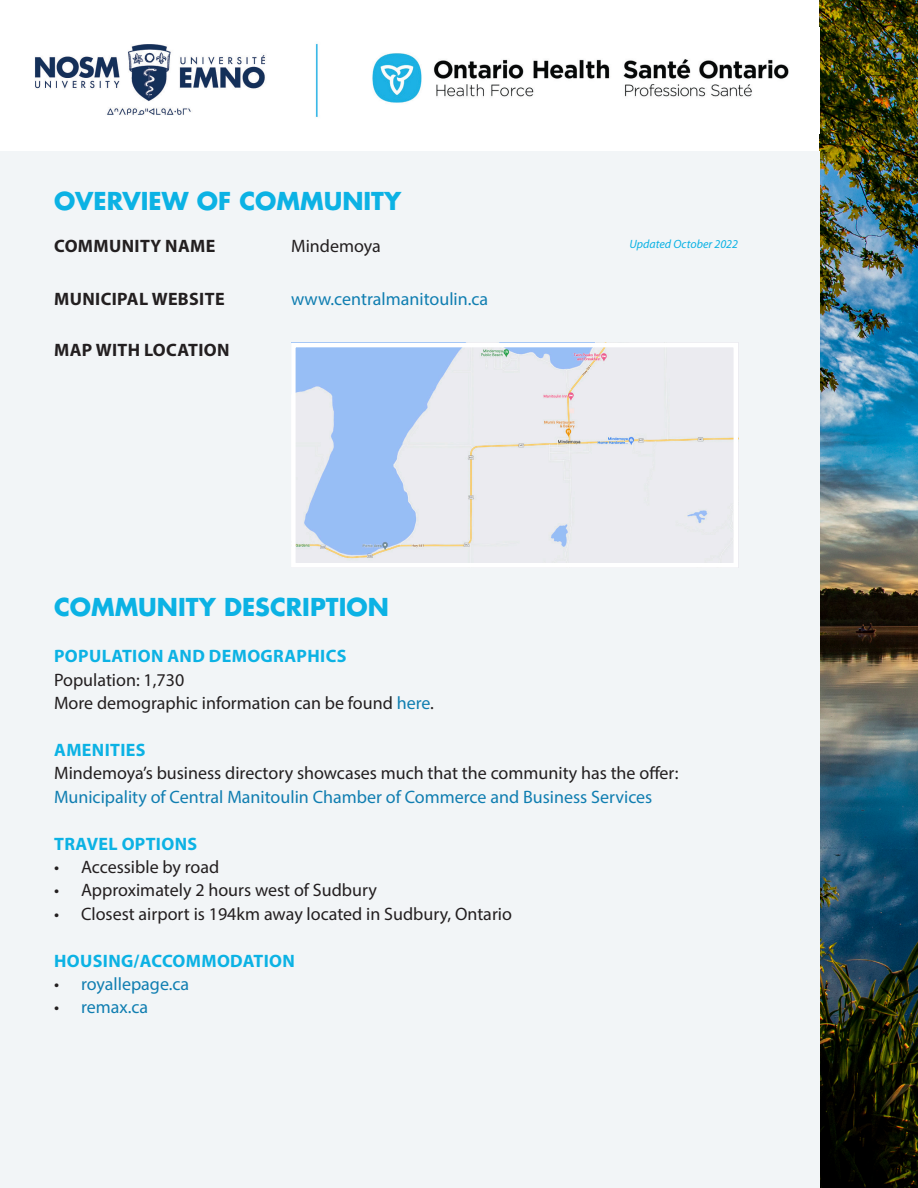
<style>
.page{position:relative;width:918px;height:1188px;background:#fff}
.page>*{position:absolute;margin:0;border:0;box-sizing:border-box;transform-origin:0 0}
.Heading{font:700 24px "Futura Std";color:#0cb2e4}
.Text{font:18px "Myriad Pro";color:#231f20}
.Text-2{font:18px "Myriad Pro";color:#107eb1}
.Subhead{font:700 18px "Myriad Pro";letter-spacing:.02em;color:#0cb2e4}
.Topic{font:700 18px "Myriad Pro";letter-spacing:.02em;color:#231f20}
.Small_Print{font:italic 12px "Myriad Pro";color:#0cb2e4}
.s1{color:#107eb1}
.s2{color:#231f20}
</style>
<div class="page">
<img style="left:820px;top:0;width:98px;height:1188px">
<img style="left:35px;top:43px;width:754px;height:74px">
<div style="left:0;top:151px;width:820px;height:1037px;background:#f2f5f7"></div>
<img style="left:296px;top:348px;width:437px;height:214px">
<div style="left:291px;top:343px;width:447px;height:224px;border:4px solid #fff"></div>
<p class="Heading" style="left:54px;top:185px;width:349px">OVERVIEW OF COMMUNITY</p>
<p class="Topic" style="left:54px;top:234px;width:163px">COMMUNITY NAME</p>
<p class="Text" style="left:291px;top:235px;width:91px">Mindemoya</p>
<p class="Topic" style="left:54px;top:287px;width:172px">MUNICIPAL WEBSITE</p>
<p class="Text-2" style="left:291px;top:288px;width:199px">www.centralmanitoulin.ca</p>
<p class="Topic" style="left:54px;top:339px;width:177px">MAP WITH LOCATION</p>
<p class="Small_Print" style="left:629px;top:236px;width:110px">Updated October 2022</p>
<p class="Heading" style="left:54px;top:591px;width:336px">COMMUNITY DESCRIPTION</p>
<p class="Subhead" style="left:54px;top:645px;width:294px">POPULATION AND DEMOGRAPHICS</p>
<p class="Text" style="left:54px;top:669px;width:132px">Population: 1,730</p>
<p class="Text" style="left:54px;top:692px;width:381px">More demographic information can be found <span class="s1">here</span>.</p>
<p class="Subhead" style="left:54px;top:738px;width:93px">AMENITIES</p>
<p class="Text" style="left:54px;top:762px;width:626px">Mindemoya’s business directory showcases much that the community has the offer:</p>
<p class="Text-2" style="left:54px;top:786px;width:600px">Municipality of Central Manitoulin Chamber of Commerce and Business Services</p>
<p class="Subhead" style="left:54px;top:832px;width:145px">TRAVEL OPTIONS</p>
<p class="Text" style="left:54px;top:856px;width:167px">• Accessible by road</p>
<p class="Text" style="left:54px;top:879px;width:324px">• Approximately 2 hours west of Sudbury</p>
<p class="Text" style="left:54px;top:903px;width:460px">• Closest airport is 194km away located in Sudbury, Ontario</p>
<p class="Subhead" style="left:54px;top:949px;width:242px">HOUSING/ACCOMMODATION</p>
<p class="Text-2" style="left:54px;top:973px;width:137px"><span class="s2">•</span> royallepage.ca</p>
<p class="Text-2" style="left:54px;top:996px;width:96px"><span class="s2">•</span> remax.ca</p>
</div>
